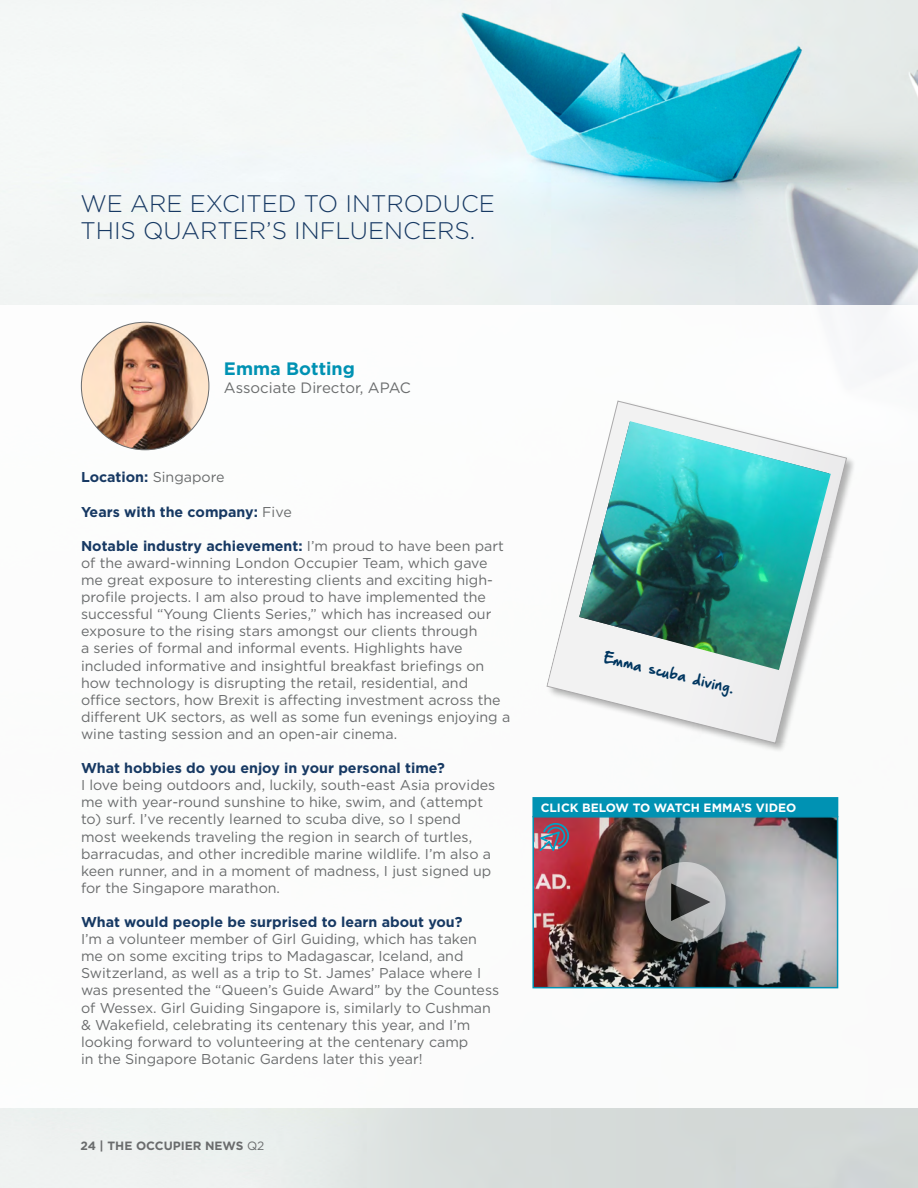
<style>
.page{position:relative;width:918px;height:1188px;background:#fff}
.page>*{position:absolute;margin:0;border:0;box-sizing:border-box;transform-origin:0 0}
.t1{font:300 24px/27px "Gotham";color:#173963}
.t2{font:700 18px "Gotham";color:#0092b3}
.t3{font:15px "Gotham";letter-spacing:-.005em;color:#6a6c6d}
.t4{font:14.25px/17.1px "Gotham";color:#6a6c6d}
.t5{font:700 14.25px "Gotham";color:#173963}
.t6{font:13.5px "Hand Of Sean Demo";color:#003660}
.t7{font:700 12px "Gotham";color:#fff}
.t8{font:700 12px "Gotham";color:#6a6c6d}
.s1{font-weight:400;color:#6a6c6d}
.s2{font-weight:700;color:#173963}
.s3{font-weight:400}
</style>
<div class="page">
<img style="left:0;top:0;width:918px;height:1188px">
<div style="left:0;top:306px;width:918px;height:802px;background:#fff"></div>
<img style="left:81px;top:322px;width:128px;height:128px;border-radius:64px">
<div style="left:533px;top:798px;width:305px;height:19px;background:#0092b3"></div>
<div style="left:532px;top:797px;width:306px;height:20px;border:2px solid #0092b3"></div>
<img style="left:535px;top:819px;width:300px;height:166px">
<div style="left:532px;top:816px;width:306px;height:172px;border:2px solid #0092b3"></div>
<svg style="left:645px;top:862px;width:81px;height:80px;background:#a7a7a7"></svg>
<svg style="left:671px;top:883px;width:39px;height:38px"></svg>
<svg style="left:540px;top:823px;width:29px;height:28px"></svg>
<div style="left:546px;top:400px;width:311px;height:354px;background:#fafbfb"></div>
<svg style="left:546px;top:401px;width:301px;height:343px"></svg>
<img style="left:579px;top:421px;width:252px;height:249px">
<h1 class="t1" style="left:81px;top:189px;width:416px">WE ARE EXCITED TO INTRODUCE<br>THIS QUARTER’S I NFLUENCERS.</h1>
<p class="t2" style="left:224px;top:357px;width:133px">Emma Botting</p>
<p class="t3" style="left:224px;top:378px;width:187px">Associate Director, APAC</p>
<p class="t5" style="left:81px;top:468px;width:145px">Location: <span class="s1">Singapore</span></p>
<p class="t5" style="left:81px;top:502px;width:212px">Years with the company: <span class="s1">Five</span></p>
<p class="t4" style="left:81px;top:537px;width:431px"><span class="s2">Notable industry achievement:</span> I ’m proud to have been part of the award-winning London Occupier Team, which gave me great exposure to interesting clients and exciting high&shy;profile projects. I am also proud to have implemented the successful “Young Clients Series,” which has increased our exposure to the rising stars amongst our clients through<br>a series of formal and informal events. H ighlights have included informative and insightful breakfast briefings on how technology is disrupting the retail, residential, and office sectors, how B rexit is affecting investment across the different UK sectors, as well as some fun evenings enjoying a wine tasting session and an open-air cinema.</p>
<p class="t5" style="left:81px;top:759px;width:365px">What hobbies do you enjoy in your personal time?</p>
<p class="t4" style="left:81px;top:776px;width:416px">I love being outdoors and, luckily, south-east Asia provides me with year-round sunshine to hike, swim, and (attempt to) surf. I ’ve recently learned to scuba dive, so I spend most weekends traveling the region in search of turtles, barracudas, and other incredible marine wildlife. I’m also a keen runner, and in a moment of madness, I just signed up for the Singapore marathon.</p>
<p class="t5" style="left:81px;top:913px;width:383px">What would people be surprised to learn about you?</p>
<p class="t4" style="left:81px;top:930px;width:420px">I’m a volunteer member of Girl Guiding, which has taken me on some exciting trips to Madagascar, Iceland, and Switzerland, as well as a trip to St. James’ Palace where I was presented the “Queen’s Guide Award” by the Countess of Wessex. Girl Guiding Singapore is, similarly to Cushman &amp; Wakefield, celebrating its centenary this year, and I’m looking forward to volunteering at the centenary camp<br>in the Singapore Botanic Gardens later this year!</p>
<p class="t8" style="left:81px;top:1138px;width:36px">24 | THE</p>
<p class="t8" style="left:136px;top:1138px;width:130px">OCCUPIER NEWS <span class="s3">Q2</span></p>
<p class="t6" style="left:606px;top:651px;width:135px;rotate:13deg">Emma scuba diving.</p>
<p class="t7" style="left:541px;top:800px;width:17px">Click</p>
<p class="t7" style="left:582px;top:800px;width:216px">below to watch emma’s vi deo</p>
</div>
